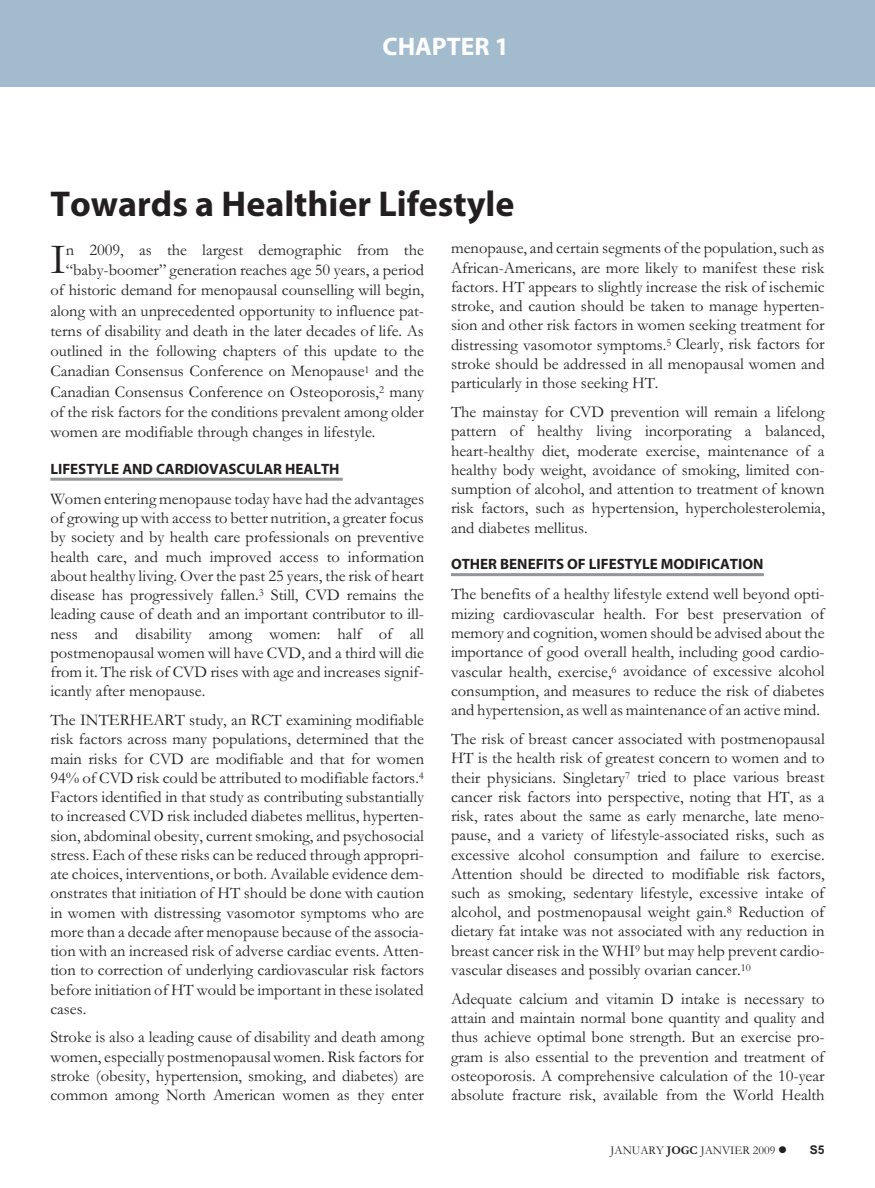
<style>
.page{position:relative;width:875px;height:1188px;background:#fff}
.page>*{position:absolute;margin:0;border:0;box-sizing:border-box;transform-origin:0 0}
.t1{font:43.5px "Garamond";color:#231f20}
.t2{font:700 36px "Myriad";color:#231f20}
.t3{font:700 25.5px "Myriad";color:#fff}
.t4{font:16.5px/19.2px "Garamond";color:#231f20;text-align:justify}
.t5{font:700 15px "Myriad";color:#231f20}
.t6{font:12px "Garamond";color:#231f20}
.t7{font:700 12px "Arial";color:#231f20}
.s1{font-weight:700}
</style>
<div class="page">
<hr style="left:50px;top:478px;width:293px;height:3px;background:#939598">
<hr style="left:451px;top:573px;width:313px;height:3px;background:#939598">
<div style="left:0;top:0;width:875px;height:86px;background:#a2bbcd"></div>
<h3 class="t3" style="left:382px;top:37px;width:128px">CHAPTER 1</h3>
<h2 class="t2" style="left:50px;top:191px;width:466px">Towards a Healthier Lifestyle</h2>
<h1 class="t1" style="left:50px;top:245px;width:17px">I</h1>
<p class="t4" style="left:66px;top:242px;width:360px">n 2009, as the largest demographic from the</p>
<p class="t4" style="left:451px;top:240px;width:375px">menopause, and certain segments of the population, such as African-Americans, are more likely to manifest these risk factors. HT appears to slightly increase the risk of ischemic stroke, and caution should be taken to manage hyperten&shy;sion and other risk factors in women seeking treatment for distressing vasomotor symptoms.<sup>5</sup> Clearly, risk factors for stroke should be addressed in all menopausal women and particularly in those seeking HT.</p>
<p class="t4" style="left:451px;top:404px;width:375px">The mainstay for CVD prevention will remain a lifelong pattern of healthy living incorporating a balanced, heart-healthy diet, moderate exercise, maintenance of a healthy body weight, avoidance of smoking, limited con&shy;sumption of alcohol, and attention to treatment of known risk factors, such as hypertension, hypercholesterolemia, and diabetes mellitus.</p>
<p class="t5" style="left:451px;top:559px;width:314px">OTHER BENEFITS OF LIFESTYLE MODIFICATION</p>
<p class="t4" style="left:451px;top:587px;width:375px">The benefits of a healthy lifestyle extend well beyond opti&shy;mizing cardiovascular health. For best preservation of memory and cognition, women should be advised about the importance of good overall health, including good cardio&shy;vascular health, exercise,<sup>6</sup> avoidance of excessive alcohol consumption, and measures to reduce the risk of diabetes and hypertension, as well as maintenance of an active mind.</p>
<p class="t4" style="left:451px;top:731px;width:375px">The risk of breast cancer associated with postmenopausal HT is the health risk of greatest concern to women and to their physicians. Singletary<sup>7</sup> tried to place various breast cancer risk factors into perspective, noting that HT, as a risk, rates about the same as early menarche, late meno&shy;pause, and a variety of lifestyle-associated risks, such as excessive alcohol consumption and failure to exercise.<br>Attention should be directed to modifiable risk factors, such as smoking, sedentary lifestyle, excessive intake of alcohol, and postmenopausal weight gain.<sup>8</sup> Reduction of dietary fat intake was not associated with any reduction in breast cancer risk in the WHI<sup>9</sup> but may help prevent cardio&shy;vascular diseases and possibly ovarian cancer.<sup>10</sup></p>
<p class="t4" style="left:451px;top:991px;width:375px">Adequate calcium and vitamin D intake is necessary to attain and maintain normal bone quantity and quality and thus achieve optimal bone strength. But an exercise pro&shy;gram is also essential to the prevention and treatment of osteoporosis. A comprehensive calculation of the 10-year absolute fracture risk, available from the World Health</p>
<p class="t4" style="left:66px;top:262px;width:360px">“baby-boomer” generation reaches age 50 years, a period</p>
<p class="t4" style="left:50px;top:283px;width:375px">of historic demand for menopausal counselling will begin,</p>
<p class="t4" style="left:50px;top:303px;width:375px">along with an unprecedented opportunity to influence pat-</p>
<p class="t4" style="left:50px;top:323px;width:375px">terns of disability and death in the later decades of life. As</p>
<p class="t4" style="left:50px;top:343px;width:375px">outlined in the following chapters of this update to the</p>
<p class="t4" style="left:50px;top:364px;width:375px">Canadian Consensus Conference on Menopause<sup>1</sup> and the</p>
<p class="t4" style="left:50px;top:384px;width:375px">Canadian Consensus Conference on Osteoporosis,<sup>2</sup> many</p>
<p class="t4" style="left:50px;top:404px;width:375px">of the risk factors for the conditions prevalent among older</p>
<p class="t4" style="left:50px;top:424px;width:327px">women are modifiable through changes in lifestyle.</p>
<p class="t5" style="left:50px;top:463px;width:291px">LIFESTYLE AND CARDIOVASCULAR HEALTH</p>
<p class="t4" style="left:50px;top:491px;width:375px">Women entering menopause today have had the advantages of growing up with access to better nutrition, a greater focus by society and by health care professionals on preventive health care, and much improved access to information about healthy living. Over the past 25 years, the risk of heart disease has progressively fallen.<sup>3</sup> Still, CVD remains the leading cause of death and an important contributor to ill&shy;ness and disability among women: half of all postmenopausal women will have CVD, and a third will die from it. The risk of CVD rises with age and increases signif&shy;icantly after menopause.</p>
<p class="t4" style="left:50px;top:712px;width:375px">The INTERHEART study, an RCT examining modifiable risk factors across many populations, determined that the main risks for CVD are modifiable and that for women 94% of CVD risk could be attributed to modifiable factors.<sup>4<br></sup>Factors identified in that study as contributing substantially to increased CVD risk included diabetes mellitus, hyperten&shy;sion, abdominal obesity, current smoking, and psychosocial stress. Each of these risks can be reduced through appropri&shy;ate choices, interventions, or both. Available evidence dem&shy;onstrates that initiation of HT should be done with caution in women with distressing vasomotor symptoms who are more than a decade after menopause because of the associa&shy;tion with an increased risk of adverse cardiac events. Atten&shy;tion to correction of underlying cardiovascular risk factors before initiation of HT would be important in these isolated cases.</p>
<p class="t4" style="left:50px;top:1030px;width:375px">Stroke is also a leading cause of disability and death among women, especially postmenopausal women. Risk factors for stroke (obesity, hypertension, smoking, and diabetes) are common among North American women as they enter</p>
<p class="t6" style="left:610px;top:1146px;width:166px">JANUARY <span class="s1">JOGC</span> JANVIER 2009</p>
<p class="t7" style="left:810px;top:1146px;width:16px">S5</p>
</div>
